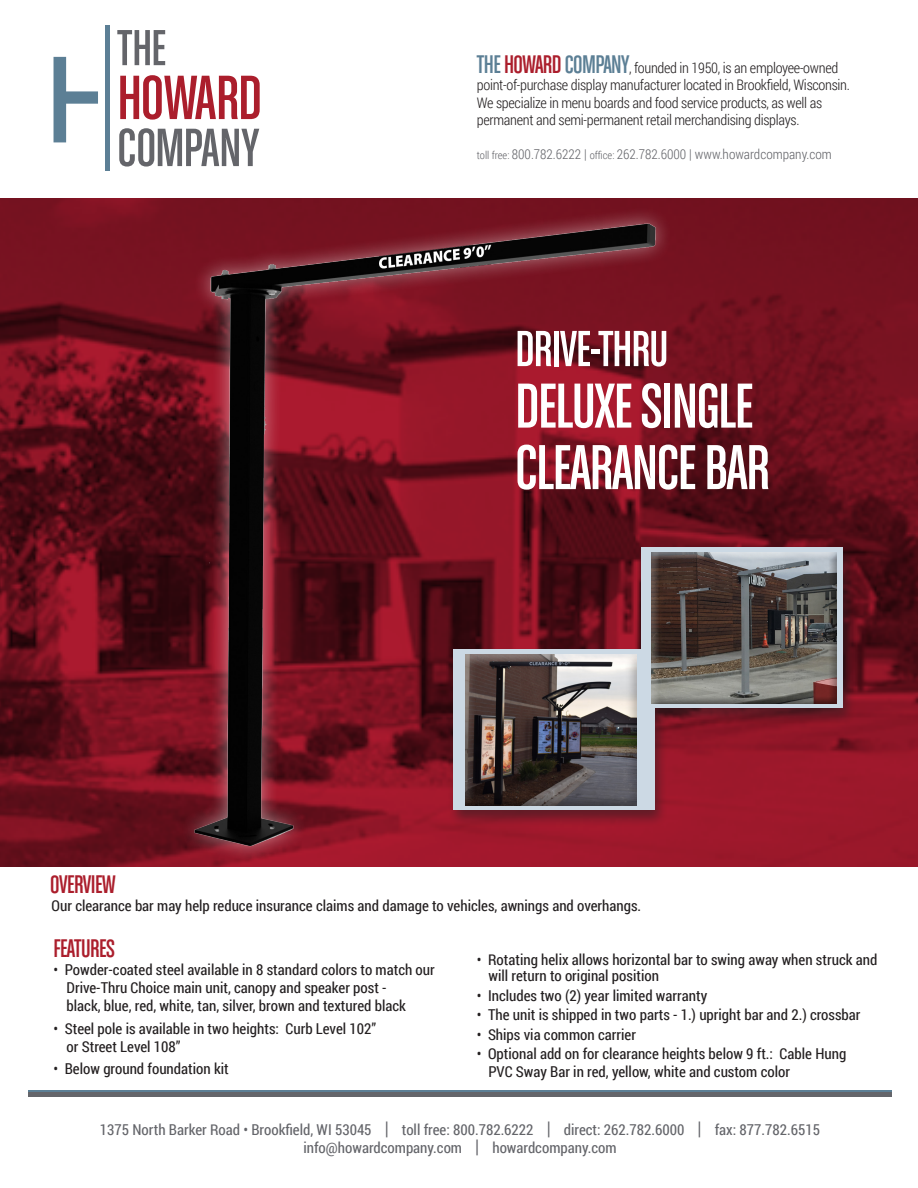
<style>
.page{position:relative;width:918px;height:1188px;background:#fff}
.page>*{position:absolute;margin:0;border:0;box-sizing:border-box;transform-origin:0 0}
.t1{font:67.5px "Chalet Comprime Cologne Sixty";letter-spacing:-.02em;color:#fff}
.t2{font:54px "Chalet Comprime Cologne Sixty";letter-spacing:-.02em;color:#fff}
.t3{font:27px "Chalet Comprime Cologne Sixty";letter-spacing:-.02em;color:#ab1e2c}
.t4{font:15px "Roboto Condensed";color:#231f20}
.t5{font:15px/18px "Roboto Condensed";color:#64656a;text-align:center}
.t6{font:300 14.55px "Roboto Condensed";letter-spacing:-.02em;color:#231f20}
.t7{font:300 13.5px "Roboto Condensed";color:#64656a}
.s1{font-family:"Chalet Comprime Cologne Sixty";font-weight:400;font-size:27px;color:#5c7f95}
.s2{font-family:"Chalet Comprime Cologne Sixty";font-weight:400;font-size:27px;color:#ab1e2c}
.s3{font-size:10.8px}
.s4{font-size:18.75px}
</style>
<div class="page">
<svg style="left:54px;top:57px;width:44px;height:85px"></svg>
<hr style="left:105px;top:25px;width:4px;height:145px;background:#5c7f95">
<svg style="left:117px;top:30px;width:48px;height:35px"></svg>
<svg style="left:120px;top:75px;width:140px;height:45px"></svg>
<svg style="left:119px;top:128px;width:140px;height:39px"></svg>
<svg style="left:28px;top:1090px;width:864px;height:3px;background:#5e7686"></svg>
<hr style="left:28px;top:1093px;width:864px;height:4px;background:#64656a">
<img style="left:0;top:198px;width:918px;height:668px">
<img style="left:145px;top:198px;width:542px;height:668px">
<div style="left:448px;top:544px;width:408px;height:283px;background:#231f20;opacity:.5"></div>
<div style="left:453px;top:649px;width:202px;height:161px;background:#ccd9e4"></div>
<div style="left:641px;top:547px;width:202px;height:161px;background:#ccd9e4"></div>
<div style="left:465px;top:653px;width:174px;height:155px;background:#231f20;opacity:.75"></div>
<div style="left:652px;top:553px;width:187px;height:152px;background:#231f20;opacity:.75"></div>
<p class="t6" style="left:477px;top:57px;width:363px"><span class="s1">THE</span> <span class="s2">HOWARD</span> <span class="s1">COMPANY</span>, founded in 1950, is an employee-owned</p>
<p class="t6" style="left:477px;top:75px;width:375px">point-of-purchase display manufacturer located in Brookfield, Wisconsin.</p>
<p class="t6" style="left:477px;top:92px;width:347px">We specialize in menu boards and food service products, as well as</p>
<p class="t6" style="left:477px;top:110px;width:324px">permanent and semi-permanent retail merchandising displays.</p>
<p class="t7" style="left:477px;top:145px;width:356px"><span class="s3">toll free:</span> 800.782.6222 | <span class="s3">office:</span> 262.782.6000 | www.howardcompany.com</p>
<p class="t3" style="left:50px;top:870px;width:67px">OVERVIEW</p>
<p class="t2" style="left:515px;top:319px;width:155px">DRIVE-THRU</p>
<p class="t1" style="left:515px;top:369px;width:240px">DELUXE SINGLE</p>
<p class="t1" style="left:515px;top:430px;width:256px">CLEARANCE BAR</p>
<p class="t4" style="left:52px;top:895px;width:591px">Our clearance bar may help reduce insurance claims and damage to vehicles, awnings and overhangs.</p>
<p class="t3" style="left:54px;top:933px;width:63px">FEATURES</p>
<p class="t4" style="left:54px;top:960px;width:383px">• Powder-coated steel available in 8 standard colors to match our</p>
<p class="t4" style="left:67px;top:978px;width:322px">Drive-Thru Choice main unit, canopy and speaker post -</p>
<p class="t4" style="left:67px;top:996px;width:341px">black, blue, red, white, tan, silver, brown and textured black</p>
<p class="t4" style="left:54px;top:1018px;width:324px">• Steel pole is available in two heights: Curb Level 102”</p>
<p class="t4" style="left:67px;top:1036px;width:115px">or Street Level 108”</p>
<p class="t4" style="left:54px;top:1059px;width:177px">• Below ground foundation kit</p>
<p class="t4" style="left:477px;top:949px;width:402px">• Rotating helix allows horizontal bar to swing away when struck and</p>
<p class="t4" style="left:489px;top:966px;width:172px">will return to original position</p>
<p class="t4" style="left:477px;top:985px;width:232px">• Includes two (2) year limited warranty</p>
<p class="t4" style="left:477px;top:1005px;width:385px">• The unit is shipped in two parts - 1.) upright bar and 2.) crossbar</p>
<p class="t4" style="left:477px;top:1024px;width:161px">• Ships via common carrier</p>
<p class="t4" style="left:477px;top:1044px;width:371px">• Optional add on for clearance heights below 9 ft.: Cable Hung</p>
<p class="t4" style="left:488px;top:1062px;width:303px">PVC Sway Bar in red, yellow, white and custom color</p>
<p class="t5" style="left:100px;top:1120px;width:722px">1375 North Barker Road • Brookfield, WI 53045 <span class="s4">|</span> toll free: 800.782.6222 <span class="s4">|</span> direct: 262.782.6000 <span class="s4">|</span> fax: 877.782.6515 info@howardcompany.com <span class="s4">|</span> howardcompany.com</p>
</div>
